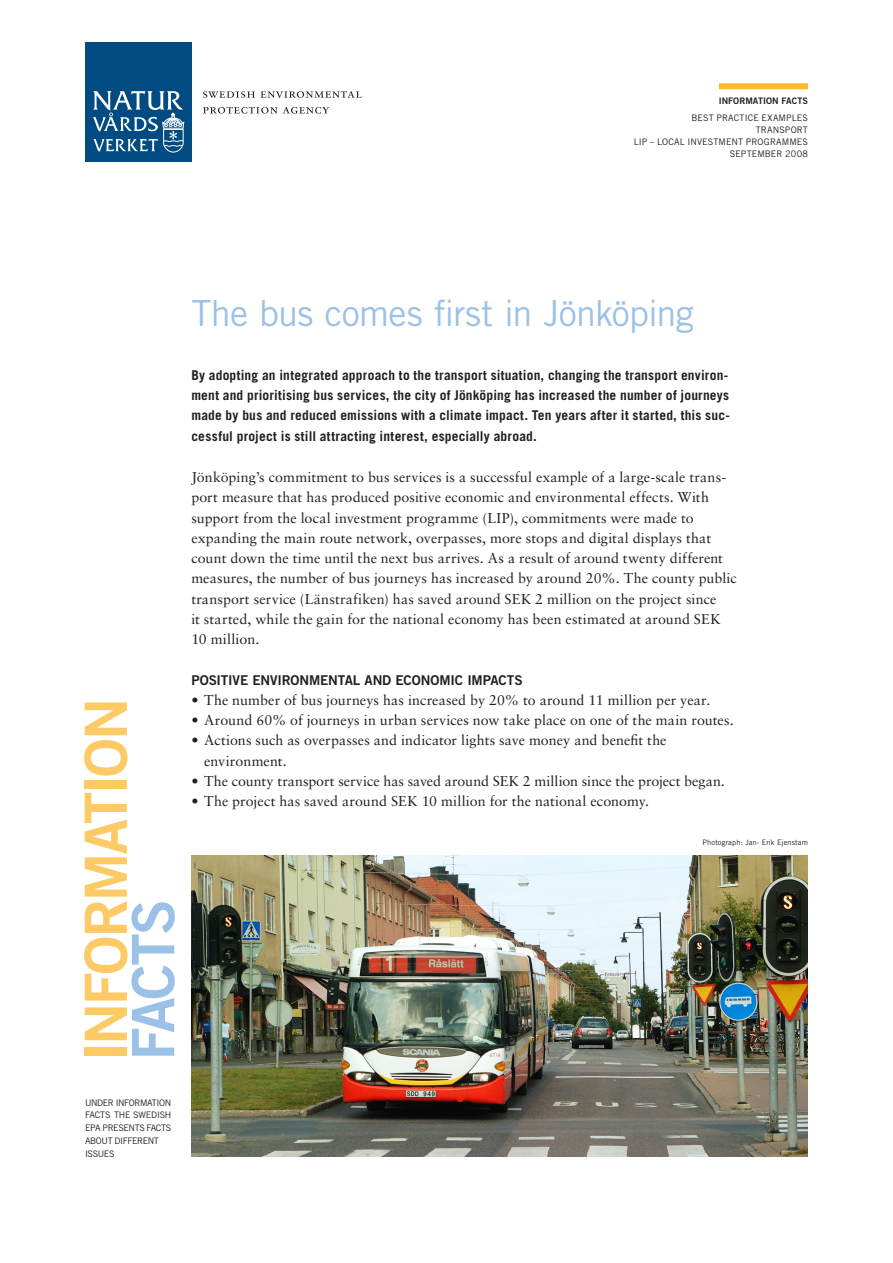
<style>
.page{position:relative;width:893px;height:1263px;background:#fff}
.page>*{position:absolute;margin:0;border:0;box-sizing:border-box;transform-origin:0 0}
.t1{font:58.5px "Trade Gothic Bold Two";letter-spacing:-.04em;color:#feca65}
.t2{font:58.5px "Trade Gothic Bold Two";letter-spacing:-.04em;color:#9cc1e6}
.t3{font:36px "Trade Gothic";letter-spacing:-.02em;color:#9cc1e6}
.t4{font:14.25px/20.2px "Sabon";letter-spacing:.005em;color:#231f20}
.t5{font:700 13.5px/20.2px "Trade Gothic";letter-spacing:.015em;color:#231f20}
.t6{font:13.5px "Trade Gothic Bold Two";letter-spacing:-.015em;color:#231f20}
.t7{font:9px "Trade Gothic";color:#231f20}
.t8{font:9px/12.8px "Trade Gothic";letter-spacing:-.035em;color:#231f20}
.t9{font:9px "Trade Gothic Bold Two";letter-spacing:.005em;color:#231f20}
.t10{font:7.5px "Trade Gothic";letter-spacing:.01em;color:#231f20}
</style>
<div class="page">
<div style="left:85px;top:43px;width:106px;height:119px;background:#004b81"></div>
<svg style="left:93px;top:91px;width:92px;height:62px"></svg>
<svg style="left:203px;top:91px;width:52px;height:7px"></svg>
<svg style="left:261px;top:91px;width:101px;height:7px"></svg>
<svg style="left:203px;top:107px;width:126px;height:7px"></svg>
<div style="left:719px;top:83px;width:89px;height:6px;background:#fdbb28"></div>
<img style="left:191px;top:855px;width:617px;height:302px">
<p class="t9" style="left:719px;top:96px;width:91px">INFORMATION FACTS</p>
<p class="t7" style="left:692px;top:112px;width:118px">BEST PRACTICE EXAMPLES</p>
<p class="t7" style="left:756px;top:124px;width:54px">TRANSPORT</p>
<p class="t7" style="left:634px;top:136px;width:176px">LIP – LOCAL INVESTMENT PROGRAMMES</p>
<p class="t7" style="left:730px;top:148px;width:42px">SEPTEMBER</p>
<p class="t7" style="left:785px;top:148px;width:24px">2008</p>
<h1 class="t1" style="left:70px;top:1061px;width:365px;rotate:-90deg">INFORMATION</h1>
<h1 class="t2" style="left:117px;top:1060px;width:162px;rotate:-90deg">FACTS</h1>
<h2 class="t3" style="left:191px;top:291px;width:504px">THE BUS COMES FIRST IN JÖNKÖPING</h2>
<p class="t5" style="left:191px;top:365px;width:540px">By adopting an integrated approach to the transport situation, changing the transport environ&shy;ment and prioritising bus services, the city of Jönköping has increased the number of journeys made by bus and reduced emissions with a climate impact. Ten years after it started, this suc&shy;cessful project is still attracting interest, especially abroad.</p>
<p class="t4" style="left:191px;top:467px;width:547px">Jönköping’s commitment to bus services is a successful example of a large-scale trans&shy;port measure that has produced positive economic and environmental effects. With support from the local investment programme (LIP), commitments were made to expanding the main route network, overpasses, more stops and digital displays that count down the time until the next bus arrives. As a result of around twenty different measures, the number of bus journeys has increased by around 20%. The county public transport service (Länstrafiken) has saved around SEK 2 million on the project since<br>it started, while the gain for the national economy has been estimated at around SEK 10 million.</p>
<p class="t6" style="left:191px;top:671px;width:16px">POSITI</p>
<p class="t6" style="left:233px;top:671px;width:55px">VE ENVIRONM</p>
<p class="t6" style="left:320px;top:671px;width:93px">ENTAL AN D ECONOMIC</p>
<p class="t6" style="left:467px;top:671px;width:32px">IM PACTS</p>
<p class="t4" style="left:191px;top:690px;width:521px">• The number of bus journeys has increased by 20% to around 11 million per year.</p>
<p class="t4" style="left:191px;top:710px;width:544px">• Around 60% of journeys in urban services now take place on one of the main routes.</p>
<p class="t4" style="left:204px;top:730px;width:464px;text-indent:-13px">• Actions such as overpasses and indicator lights save money and benefit the environment.</p>
<p class="t4" style="left:191px;top:771px;width:535px">• The county transport service has saved around SEK 2 million since the project began.</p>
<p class="t4" style="left:191px;top:791px;width:459px">• The project has saved around SEK 10 million for the national economy.</p>
<p class="t10" style="left:703px;top:838px;width:107px">PHOTOGRAPH: JAN- ERIK EJENSTAM</p>
<p class="t8" style="left:85px;top:1096px;width:88px">UNDER IN FORMATION<br>FACTS THE SWEDISH<br>EPA PRESENTS FACTS<br>ABOUT</p>
<p class="t7" style="left:115px;top:1135px;width:44px">DIFFERENT</p>
<p class="t7" style="left:85px;top:1148px;width:6px">ISSU</p>
<p class="t7" style="left:104px;top:1148px;width:11px">ES</p>
</div>
